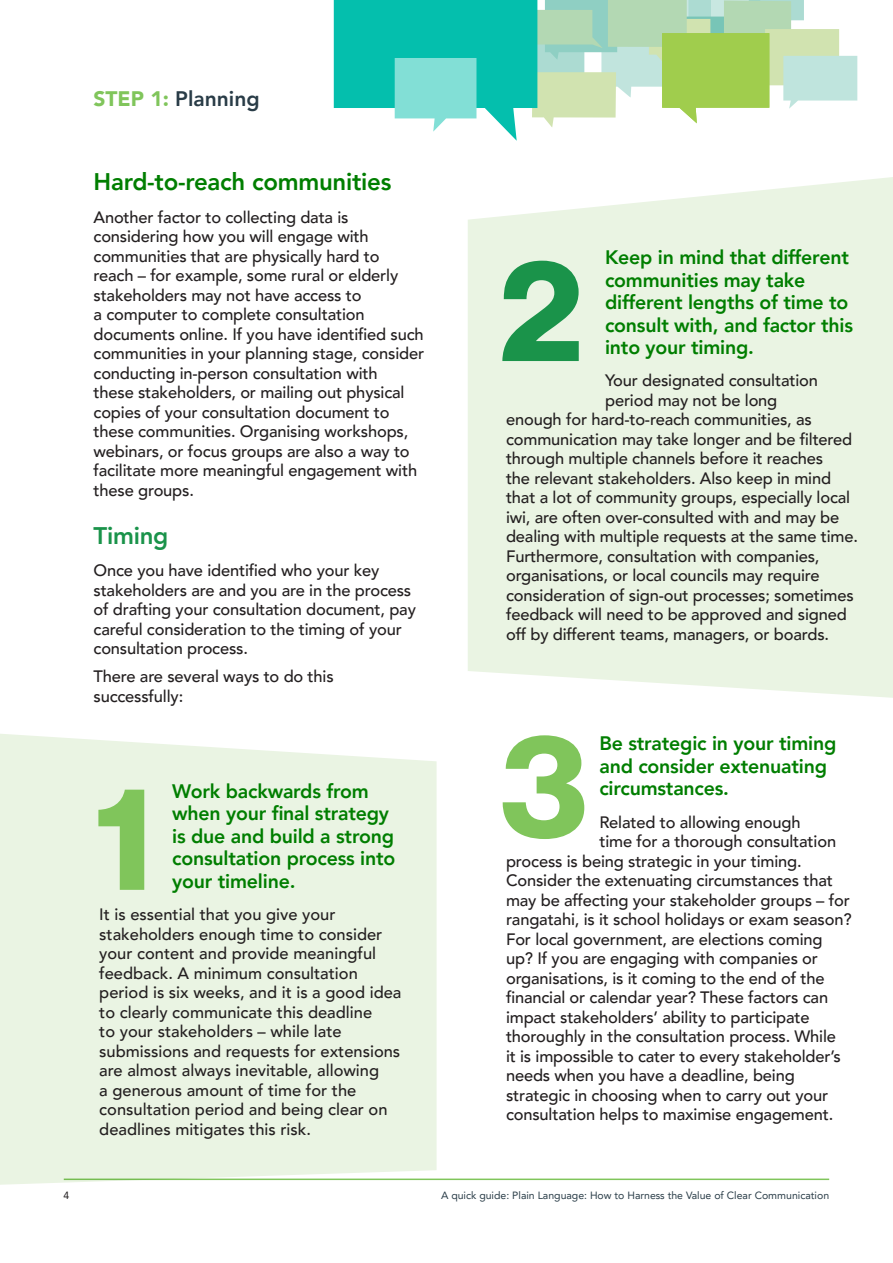
<style>
.page{position:relative;width:893px;height:1263px;background:#fff}
.page>*{position:absolute;margin:0;border:0;box-sizing:border-box;transform-origin:0 0}
._2__SUB{font:145.05px "N Haas Grotesk DS Pro 75 Bd";color:#80c55b}
.large_green_sub{font:143.55px "N Haas Grotesk DS Pro 75 Bd";color:#1a934a}
._8__Bullets_Last{font:800 24px "Avenir LT Pro";letter-spacing:-.01em;color:#007e00}
._8__Bullets_Last-2{font:800 24px "Avenir LT Pro";letter-spacing:-.01em;color:#1a934a}
._13__HDR_REV{font:800 21px "Avenir LT Pro";color:#293c47}
.large_green_sub-2{font:800 19.5px/22.5px "Avenir LT Pro";letter-spacing:-.01em;color:#007e00}
._5__Body_Last{font:500 16.5px/19.5px "Avenir LT Pro";letter-spacing:-.01em;color:#231f20}
._8__Bullets_Last-3{font:500 16.5px/19.5px "Avenir LT Pro";letter-spacing:-.01em;color:#231f20}
.t1{font:10.5px "Avenir LT Pro";color:#293c47}
.t2{font:10.5px "Avenir LT Pro";color:#231f20}
.s1{font-weight:900;color:#80c55b}
</style>
<div class="page">
<hr style="left:64px;top:1178px;width:765px;height:2px;background:#80c55b">
<div style="left:0;top:734px;width:437px;height:451px;background:#eaf4e3"></div>
<div style="left:468px;top:177px;width:425px;height:521px;background:#eaf4e3"></div>
<svg style="left:334px;top:0;width:523px;height:141px"></svg>
<p class="_13__HDR_REV" style="left:94px;top:87px;width:168px"><span class="s1">STEP 1:</span> Planning</p>
<p class="_8__Bullets_Last" style="left:94px;top:168px;width:299px">Hard-to-reach communities</p>
<p class="_8__Bullets_Last-3" style="left:94px;top:207px;width:332px">Another factor to collecting data is considering how you will engage with communities that are physically hard to<br>reach – for example, some rural or elderly stakeholders may not have access to<br>a computer to complete consultation documents online. If you have identified such communities in your planning stage, consider conducting in-person consultation with<br>these stakeholders, or mailing out physical copies of your consultation document to these communities. Organising workshops, webinars, or focus groups are also a way to facilitate more meaningful engagement with these groups.</p>
<p class="_8__Bullets_Last-2" style="left:94px;top:521px;width:76px">Timing</p>
<p class="_8__Bullets_Last-3" style="left:94px;top:561px;width:324px">Once you have identified who your key stakeholders are and you are in the process of drafting your consultation document, pay careful consideration to the timing of your consultation process.</p>
<p class="_8__Bullets_Last-3" style="left:94px;top:667px;width:242px">There are several ways to do this successfully:</p>
<p class="large_green_sub-2" style="left:172px;top:780px;width:225px">Work backwards from when your final strategy is due and build a strong consultation process into your timeline.</p>
<p class="_5__Body_Last" style="left:99px;top:905px;width:304px">It is essential that you give your stakeholders enough time to consider your content and provide meaningful feedback. A minimum consultation period is six weeks, and it is a good idea to clearly communicate this deadline<br>to your stakeholders – while late submissions and requests for extensions are almost always inevitable, allowing<br>a generous amount of time for the consultation period and being clear on deadlines mitigates this risk.</p>
<p class="_2__SUB" style="left:95px;top:754px;width:60px">1</p>
<p class="large_green_sub-2" style="left:605px;top:246px;width:250px">Keep in mind that different communities may take different lengths of time to consult with, and factor this into your timing.</p>
<p class="_5__Body_Last" style="left:605px;top:371px;width:214px">Your designated consultation</p>
<p class="_5__Body_Last" style="left:605px;top:391px;width:174px">period may not be long</p>
<p class="_5__Body_Last" style="left:506px;top:410px;width:307px">enough for hard-to-reach communities, as</p>
<p class="_5__Body_Last" style="left:506px;top:430px;width:348px">communication may take longer and be filtered</p>
<p class="_5__Body_Last" style="left:506px;top:449px;width:319px">through multiple channels before it reaches</p>
<p class="_5__Body_Last" style="left:506px;top:469px;width:327px">the relevant stakeholders. Also keep in mind</p>
<p class="_5__Body_Last" style="left:506px;top:488px;width:346px">that a lot of community groups, especially local</p>
<p class="_5__Body_Last" style="left:506px;top:508px;width:335px">iwi, are often over-consulted with and may be</p>
<p class="_5__Body_Last" style="left:506px;top:527px;width:353px">dealing with multiple requests at the same time.</p>
<p class="_5__Body_Last" style="left:506px;top:547px;width:315px">Furthermore, consultation with companies,</p>
<p class="_5__Body_Last" style="left:506px;top:566px;width:315px">organisations, or local councils may require</p>
<p class="_5__Body_Last" style="left:506px;top:586px;width:349px">consideration of sign-out processes; sometimes</p>
<p class="_5__Body_Last" style="left:506px;top:605px;width:342px">feedback will need to be approved and signed</p>
<p class="_5__Body_Last" style="left:506px;top:625px;width:325px">off by different teams, managers, or boards.</p>
<p class="large_green_sub" style="left:499px;top:227px;width:85px">2</p>
<p class="_2__SUB" style="left:501px;top:701px;width:88px">3</p>
<p class="large_green_sub-2" style="left:599px;top:732px;width:238px">Be strategic in your timing and consider extenuating circumstances.</p>
<p class="_5__Body_Last" style="left:599px;top:812px;width:203px">Related to allowing enough</p>
<p class="_5__Body_Last" style="left:599px;top:832px;width:238px">time for a thorough consultation</p>
<p class="_5__Body_Last" style="left:506px;top:851px;width:297px">process is being strategic in your timing.</p>
<p class="_5__Body_Last" style="left:506px;top:871px;width:328px">Consider the extenuating circumstances that</p>
<p class="_5__Body_Last" style="left:506px;top:890px;width:345px">may be affecting your stakeholder groups – for</p>
<p class="_5__Body_Last" style="left:506px;top:910px;width:347px">rangatahi, is it school holidays or exam season?</p>
<p class="_5__Body_Last" style="left:506px;top:929px;width:318px">For local government, are elections coming</p>
<p class="_5__Body_Last" style="left:506px;top:949px;width:313px">up? If you are engaging with companies or</p>
<p class="_5__Body_Last" style="left:506px;top:968px;width:320px">organisations, is it coming to the end of the</p>
<p class="_5__Body_Last" style="left:506px;top:988px;width:324px">financial or calendar year? These factors can</p>
<p class="_5__Body_Last" style="left:506px;top:1007px;width:305px">impact stakeholders’ ability to participate</p>
<p class="_5__Body_Last" style="left:506px;top:1027px;width:331px">thoroughly in the consultation process. While</p>
<p class="_5__Body_Last" style="left:506px;top:1046px;width:336px">it is impossible to cater to every stakeholder’s</p>
<p class="_5__Body_Last" style="left:506px;top:1066px;width:290px">needs when you have a deadline, being</p>
<p class="_5__Body_Last" style="left:506px;top:1085px;width:324px">strategic in choosing when to carry out your</p>
<p class="_5__Body_Last" style="left:506px;top:1105px;width:329px">consultation helps to maximise engagement.</p>
<p class="t2" style="left:64px;top:1189px;width:7px">4</p>
<p class="t1" style="left:441px;top:1189px;width:390px">A quick guide: Plain Language: How to Harness the Value of Clear Communication</p>
</div>
